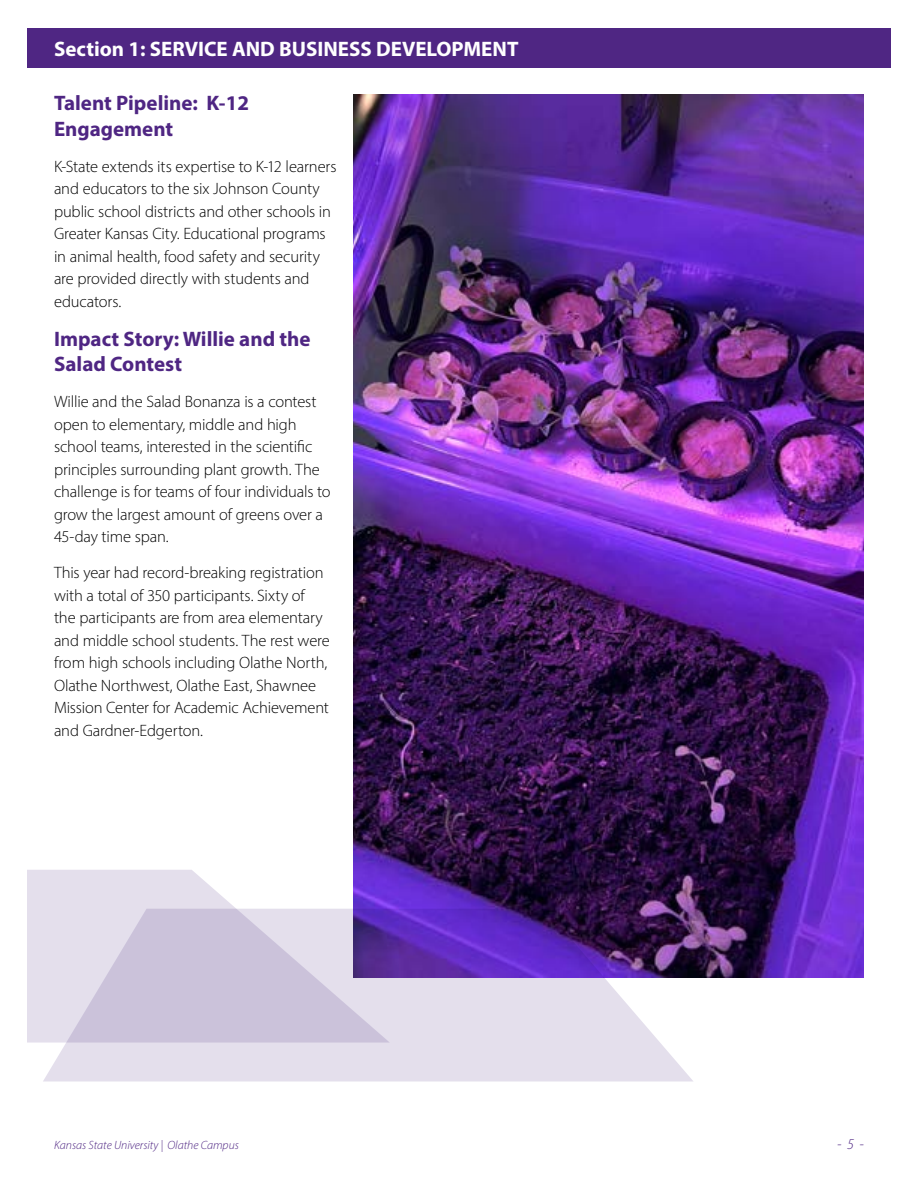
<style>
.page{position:relative;width:918px;height:1188px;background:#fff}
.page>*{position:absolute;margin:0;border:0;box-sizing:border-box;transform-origin:0 0}
.t1{font:700 21px/25.5px "Myriad Pro";color:#4f2683}
.t2{font:700 21px "Myriad Pro";color:#fff}
.t3{font:300 16.5px/22.5px "Myriad Pro";letter-spacing:-.01em;color:#000}
.t4{font:italic 300 15px "Myriad Pro";color:#4f2683}
.t5{font:italic 300 12px "Myriad Pro";color:#4f2683}
</style>
<div class="page">
<div style="left:0;top:28px;width:918px;height:40px;background:#4f2683"></div>
<img style="left:353px;top:94px;width:511px;height:884px">
<svg style="left:27px;top:870px;width:363px;height:173px;fill:#e4dfec"></svg>
<svg style="left:43px;top:909px;width:651px;height:172px;background:#c0b2d5"></svg>
<div style="left:0;top:0;width:27px;height:1188px;background:#fff"></div>
<div style="left:891px;top:0;width:27px;height:1188px;background:#fff"></div>
<p class="t2" style="left:54px;top:35px;width:466px">Section 1: SERVICE AND BUSINESS DEVELOPMENT</p>
<p class="t1" style="left:54px;top:90px;width:197px">Talent Pipeline: K-12<br>Engagement</p>
<p class="t3" style="left:54px;top:155px;width:284px">K-State extends its expertise to K-12 learners and educators to the six Johnson County public school districts and other schools in Greater Kansas City. Educational programs in animal health, food safety and security are provided directly with students and educators.</p>
<p class="t1" style="left:54px;top:325px;width:258px">Impact Story: Willie and the<br>Salad Contest</p>
<p class="t3" style="left:54px;top:390px;width:278px">Willie and the Salad Bonanza is a contest open to elementary, middle and high school teams, interested in the scientific principles surrounding plant growth. The challenge is for teams of four individuals to grow the largest amount of greens over a 45-day time span.</p>
<p class="t3" style="left:54px;top:561px;width:277px">This year had record-breaking registration with a total of 350 participants. Sixty of the participants are from area elementary and middle school students. The rest were from high schools including Olathe North, Olathe Northwest, Olathe East, Shawnee Mission Center for Academic Achievement and Gardner-Edgerton.</p>
<p class="t5" style="left:54px;top:1138px;width:186px">Kansas State University | Olathe Campus</p>
<p class="t4" style="left:837px;top:1135px;width:28px">- 5 -</p>
</div>
